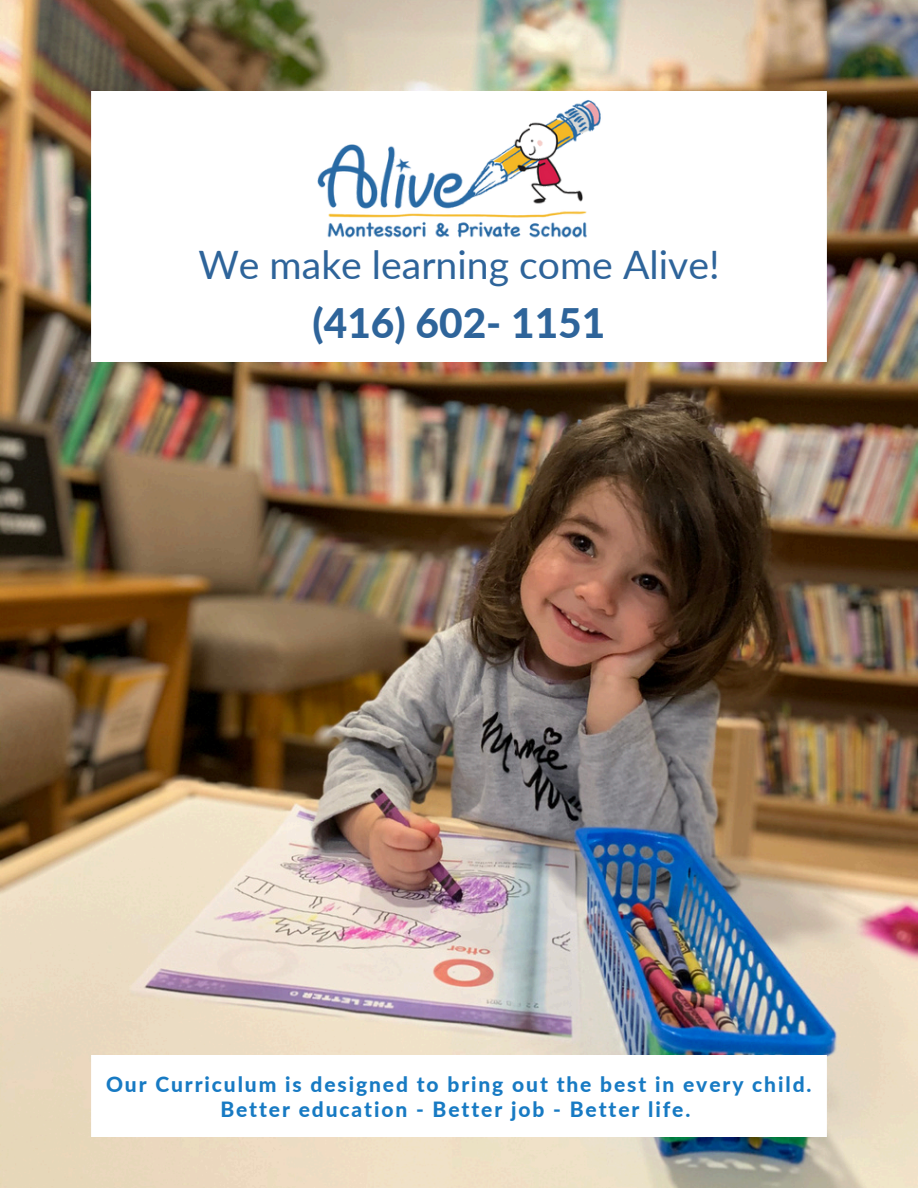
<style>
.page{position:relative;width:918px;height:1188px;background:#fff}
.page>*{position:absolute;margin:0;border:0;box-sizing:border-box;transform-origin:0 0}
.t1{font:800 40.65px "Lato";color:#2e649a}
.t2{font:39.15px "Lato";color:#2e649a}
.t3{font:800 21px/24.8px "Lato";letter-spacing:.09em;color:#177ac3;text-align:center}
</style>
<div class="page">
<img style="left:0;top:0;width:918px;height:1188px">
<img style="left:92px;top:1056px;width:734px;height:81px">
<img style="left:92px;top:92px;width:734px;height:270px">
<img style="left:309px;top:92px;width:300px;height:158px">
<p class="t2" style="left:198px;top:241px;width:523px">We make learning come Alive!</p>
<p class="t1" style="left:313px;top:298px;width:295px">(416) 602- 1151</p>
<h1 class="t3" style="left:106px;top:1071px;width:707px">Our Curriculum is designed to bring out the best in every child.<br>Better education - Better job - Better life.</h1>
</div>
